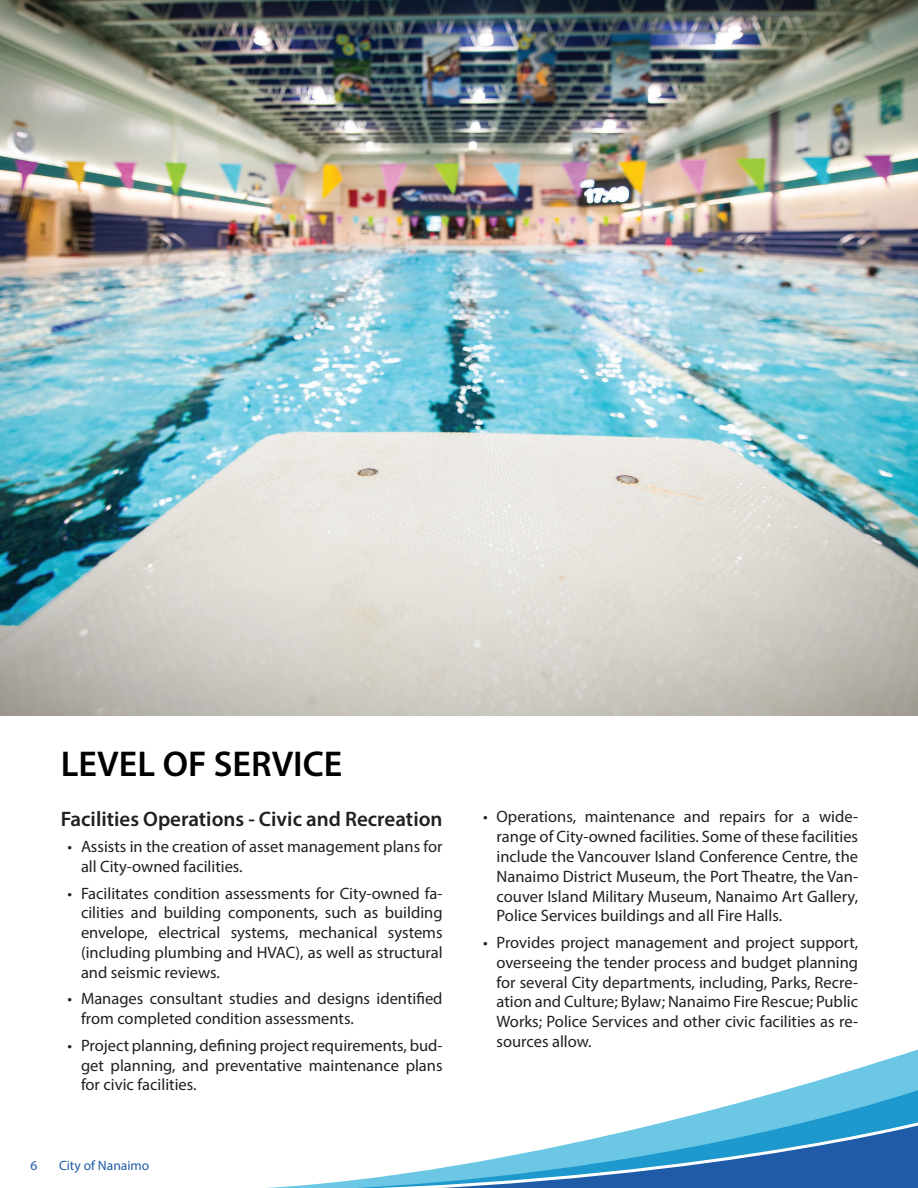
<style>
.page{position:relative;width:918px;height:1188px;background:#fff}
.page>*{position:absolute;margin:0;border:0;box-sizing:border-box;transform-origin:0 0}
.t1{font:600 36px "Myriad Pro";color:#000}
.t2{font:600 21px "Myriad Pro";color:#231f20}
.t3{font:16.5px/19.8px "Myriad Pro";color:#231f20;text-align:justify}
.t4{font:13.5px "Myriad Pro";color:#205ba8}
</style>
<div class="page">
<svg style="left:856px;top:1049px;width:62px;height:20px"></svg>
<svg style="left:267px;top:1069px;width:651px;height:119px"></svg>
<svg style="left:268px;top:1114px;width:65px;height:74px"></svg>
<svg style="left:333px;top:1111px;width:585px;height:77px"></svg>
<img style="left:0;top:0;width:918px;height:716px">
<p class="t1" style="left:61px;top:741px;width:283px">LEVEL OF SERVICE</p>
<p class="t2" style="left:61px;top:805px;width:383px">Facilities Operations - Civic and Recreation</p>
<p class="t3" style="left:81px;top:837px;width:363px;text-indent:-14px">• Assists in the creation of asset management plans for all City-owned facilities.</p>
<p class="t3" style="left:81px;top:883px;width:363px;text-indent:-14px">• Facilitates condition assessments for City-owned fa&shy;cilities and building components, such as building envelope, electrical systems, mechanical systems (including plumbing and HVAC), as well as structural and seismic reviews.</p>
<p class="t3" style="left:81px;top:989px;width:363px;text-indent:-14px">• Manages consultant studies and designs identified from completed condition assessments.</p>
<p class="t3" style="left:81px;top:1035px;width:363px;text-indent:-14px">• Project planning, defining project requirements, bud&shy;get planning, and preventative maintenance plans for civic facilities.</p>
<p class="t4" style="left:30px;top:1157px;width:8px">6</p>
<p class="t4" style="left:59px;top:1157px;width:92px">City of Nanaimo</p>
<p class="t3" style="left:497px;top:807px;width:363px;text-indent:-14px">• Operations, maintenance and repairs for a wide&shy;range of City-owned facilities. Some of these facilities include the Vancouver Island Conference Centre, the Nanaimo District Museum, the Port Theatre, the Van&shy;couver Island Military Museum, Nanaimo Art Gallery, Police Services buildings and all Fire Halls.</p>
<p class="t3" style="left:497px;top:932px;width:363px;text-indent:-14px">• Provides project management and project support, overseeing the tender process and budget planning for several City departments, including, Parks, Recre&shy;ation and Culture; Bylaw; Nanaimo Fire Rescue; Public Works; Police Services and other civic facilities as re&shy;sources allow.</p>
</div>
